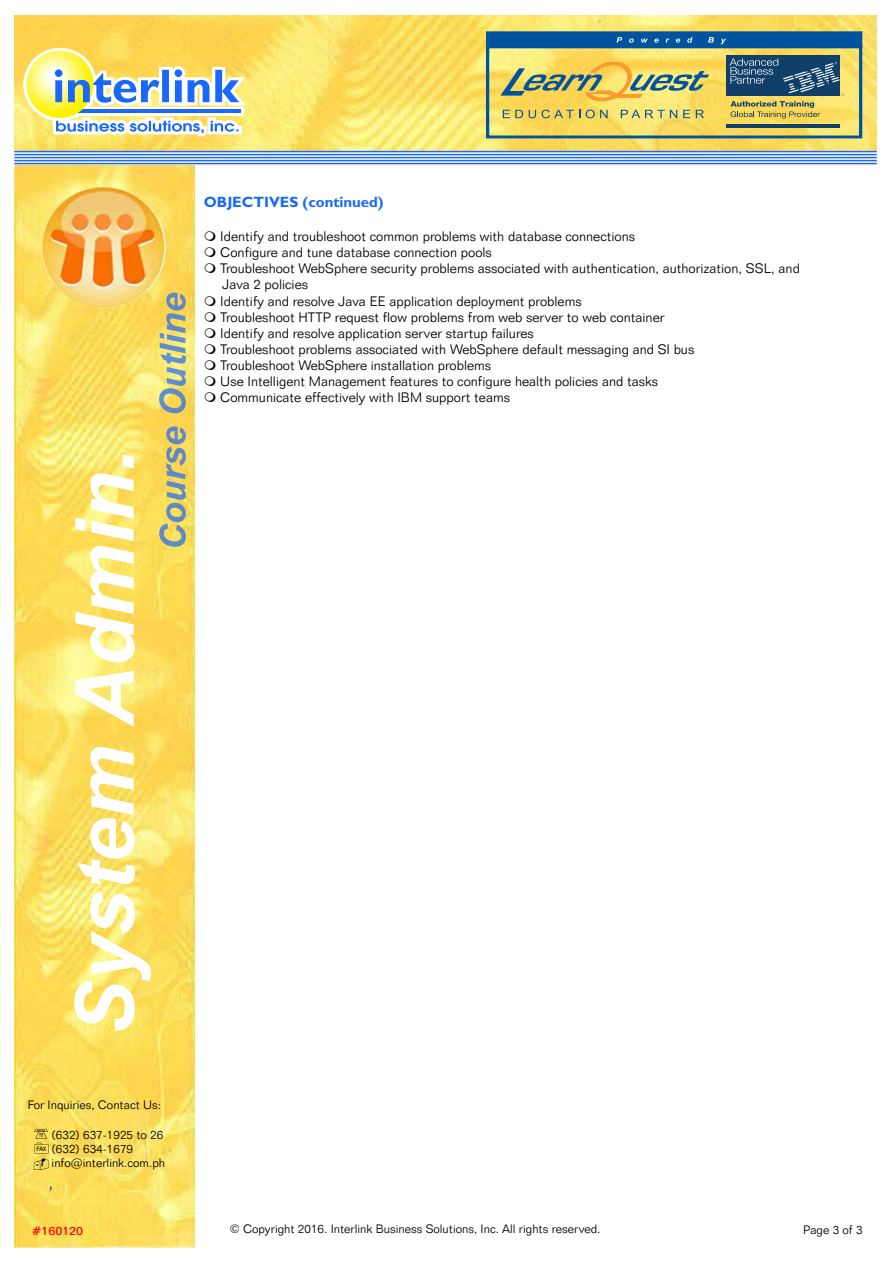
<style>
.page{position:relative;width:893px;height:1263px;background:#fff}
.page>*{position:absolute;margin:0;border:0;box-sizing:border-box;transform-origin:0 0}
.t1{font:italic 700 81.6px "Arial";color:#fff}
.t2{font:700 15px "Gill Sans";color:#1968f9}
.t3{font:300 13.5px/16.2px "Folio BT";color:#000}
.t4{font:300 12px/14.4px "Folio BT";color:#000}
.t5{font:500 12px "Folio BT";color:#f00}
.t6{font:6px "Tahoma";color:#000}
</style>
<div class="page">
<img style="left:14px;top:164px;width:181px;height:1084px">
<img style="left:14px;top:16px;width:862px;height:135px">
<svg style="left:23px;top:48px;width:223px;height:88px"></svg>
<svg style="left:14px;top:152px;width:862px;height:11px"></svg>
<hr style="left:14px;top:151px;width:862px;height:1px;background:#1968f9">
<hr style="left:14px;top:154px;width:862px;height:1px;background:#1968f9">
<hr style="left:14px;top:157px;width:862px;height:1px;background:#1968f9">
<hr style="left:14px;top:160px;width:862px;height:1px;background:#1968f9">
<hr style="left:14px;top:163px;width:862px;height:1px;background:#1968f9">
<img style="left:159px;top:293px;width:27px;height:74px">
<img style="left:159px;top:367px;width:27px;height:180px">
<div style="left:726px;top:56px;width:113px;height:40px;background:#104069"></div>
<svg style="left:729px;top:58px;width:115px;height:61px"></svg>
<hr style="left:726px;top:124px;width:113px;height:4px;background:#104069">
<svg style="left:500px;top:62px;width:209px;height:39px"></svg>
<div style="left:486px;top:45px;width:376px;height:93px;border:3px solid #00539f"></div>
<div style="left:487px;top:33px;width:373px;height:13px;background:#00539f"></div>
<div style="left:486px;top:31px;width:376px;height:17px;border:3px solid #00539f"></div>
<svg style="left:616px;top:37px;width:6px;height:6px"></svg>
<svg style="left:629px;top:39px;width:4px;height:4px"></svg>
<svg style="left:641px;top:39px;width:6px;height:4px"></svg>
<svg style="left:654px;top:39px;width:4px;height:4px"></svg>
<svg style="left:675px;top:39px;width:5px;height:4px"></svg>
<svg style="left:687px;top:37px;width:5px;height:6px"></svg>
<svg style="left:708px;top:37px;width:6px;height:6px"></svg>
<svg style="left:720px;top:39px;width:6px;height:5px"></svg>
<svg style="left:502px;top:110px;width:71px;height:8px"></svg>
<svg style="left:579px;top:110px;width:15px;height:8px"></svg>
<svg style="left:600px;top:110px;width:7px;height:8px"></svg>
<svg style="left:620px;top:110px;width:57px;height:8px"></svg>
<svg style="left:683px;top:110px;width:21px;height:8px"></svg>
<svg style="left:34px;top:1129px;width:31px;height:42px"></svg>
<h1 class="t1" style="left:58px;top:1036px;width:588px;rotate:-90deg">System Admin.</h1>
<p class="t4" style="left:28px;top:1098px;width:135px">For Inquiries, Contact Us:</p>
<p class="t4" style="left:52px;top:1128px;width:115px">(632) 637-1925 to 26 (632) 634-1679 info@interlink.com.ph</p>
<p class="t6" style="left:36px;top:1146px;width:11px">FAX</p>
<p class="t5" style="left:32px;top:1224px;width:52px">#160120</p>
<p class="t2" style="left:204px;top:197px;width:181px">OBJECTIVES (continued)</p>
<p class="t3" style="left:220px;top:229px;width:581px">Identify and troubleshoot common problems with database connections<br>Configure and tune database connection pools<br>Troubleshoot WebSphere security problems associated with authentication, authorization, SSL, and Java 2 policies<br>Identify and resolve Java EE application deployment problems<br>Troubleshoot HTTP request flow problems from web server to web container<br>Identify and resolve application server startup failures<br>Troubleshoot problems associated with WebSphere default messaging and SI bus<br>Troubleshoot WebSphere installation problems<br>Use Intelligent Management features to configure health policies and tasks<br>Communicate effectively with IBM support teams</p>
<p class="t4" style="left:230px;top:1222px;width:372px">© Copyright 2016. Interlink Business Solutions, Inc. All rights reserved.</p>
<p class="t4" style="left:803px;top:1224px;width:61px">Page 3 of 3</p>
</div>
